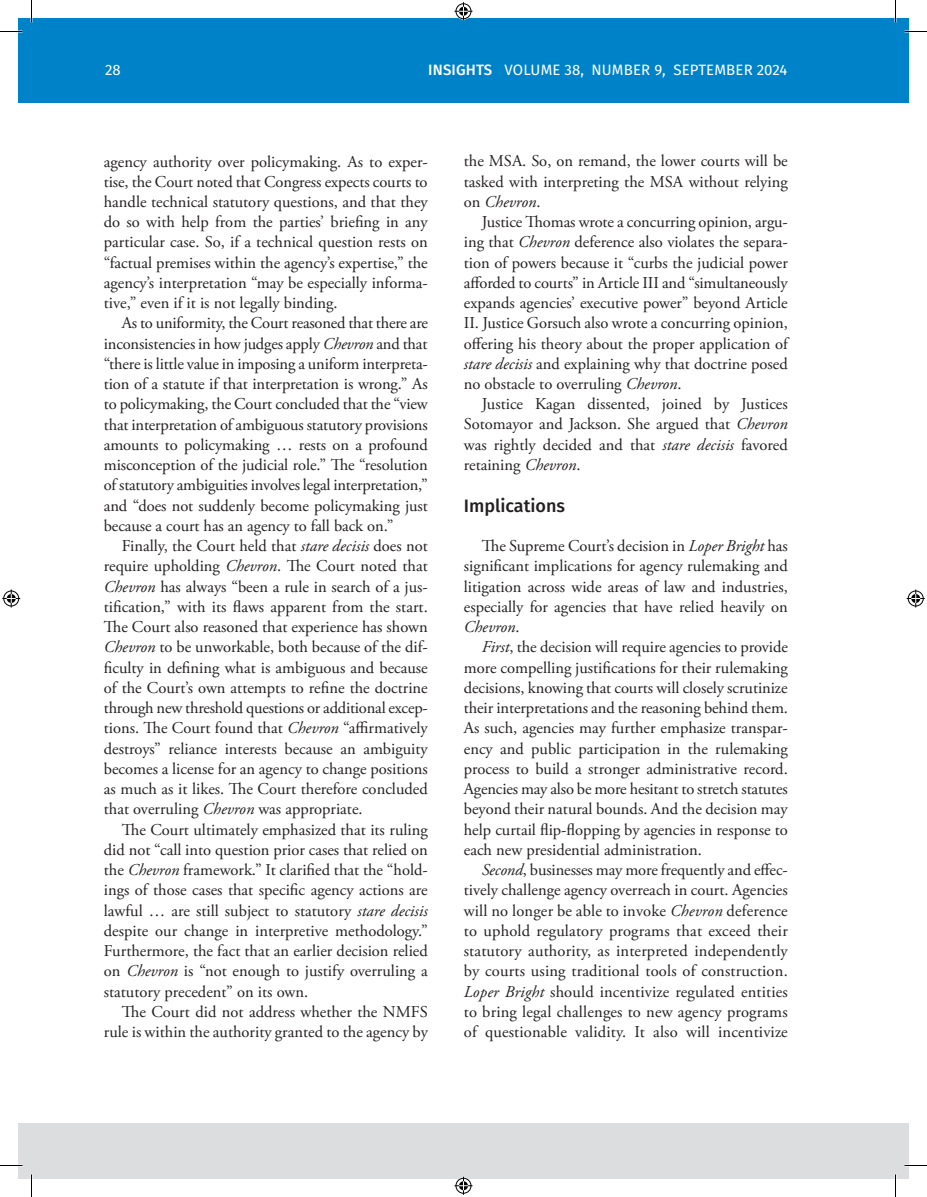
<style>
.page{position:relative;width:927px;height:1197px;background:#fff}
.page>*{position:absolute;margin:0;border:0;box-sizing:border-box;transform-origin:0 0}
.t1{font:500 18px "Fira Sans";color:#231f20}
.t2{font:16.5px/20.2px "Adobe Garamond Pro";color:#231f20;text-align:justify}
.t3{font:15px "Fira Sans";letter-spacing:.01em;color:#fff}
.s1{font-weight:500}
.s2{font-style:italic}
</style>
<div class="page">
<div style="left:18px;top:18px;width:878px;height:86px;background:#0082c8"></div>
<div style="left:878px;top:18px;width:31px;height:86px;background:#0082c8"></div>
<div style="left:18px;top:1124px;width:878px;height:55px;background:#dcdddf"></div>
<div style="left:878px;top:1124px;width:31px;height:55px;background:#dcdddf"></div>
<svg style="left:0;top:31px;width:22px;height:1px"></svg>
<svg style="left:904px;top:31px;width:23px;height:1px"></svg>
<svg style="left:0;top:1165px;width:22px;height:1px"></svg>
<svg style="left:904px;top:1165px;width:23px;height:1px"></svg>
<svg style="left:31px;top:0;width:1px;height:22px"></svg>
<svg style="left:31px;top:1174px;width:1px;height:23px"></svg>
<svg style="left:895px;top:0;width:1px;height:22px"></svg>
<svg style="left:895px;top:1174px;width:1px;height:23px"></svg>
<svg style="left:454px;top:2px;width:18px;height:18px"></svg>
<svg style="left:454px;top:1177px;width:18px;height:18px"></svg>
<svg style="left:2px;top:590px;width:18px;height:18px"></svg>
<svg style="left:907px;top:590px;width:18px;height:18px"></svg>
<p class="t3" style="left:105px;top:59px;width:17px">28</p>
<p class="t3" style="left:428px;top:59px;width:361px"><span class="s1">INSIGHTS</span> VOLUME 38, NUMBER 9, SEPTEMBER 2024</p>
<p class="t2" style="left:104px;top:152px;width:326px">agency authority over policymaking. As to exper&shy;tise, the Court noted that Congress expects courts to handle technical statutory questions, and that they do so with help from the parties’ briefing in any particular case. So, if a technical question rests on “factual premises within the agency’s expertise,” the agency’s interpretation “may be especially informa&shy;tive,” even if it is not legally binding.</p>
<p class="t2" style="left:104px;top:314px;width:326px;text-indent:18px">As to uniformity, the Court reasoned that there are inconsistencies in how judges apply <span class="s2">Chevron</span> and that “there is little value in imposing a uniform interpreta&shy;tion of a statute if that interpretation is wrong.” As to policymaking, the Court concluded that the “view that interpretation of ambiguous statutory provisions amounts to policymaking … rests on a profound misconception of the judicial role.” The “resolution of statutory ambiguities involves legal interpretation,” and “does not suddenly become policymaking just because a court has an agency to fall back on.”</p>
<p class="t2" style="left:104px;top:536px;width:326px;text-indent:18px">Finally, the Court held that <span class="s2">stare decisis</span> does not require upholding <span class="s2">Chevron</span>. The Court noted that <span class="s2">Chevron</span> has always “been a rule in search of a jus&shy;tification,” with its flaws apparent from the start.<br>The Court also reasoned that experience has shown <span class="s2">Chevron</span> to be unworkable, both because of the dif&shy;ficulty in defining what is ambiguous and because of the Court’s own attempts to refine the doctrine through new threshold questions or additional excep&shy;tions. The Court found that <span class="s2">Chevron</span> “affirmatively destroys” reliance interests because an ambiguity becomes a license for an agency to change positions as much as it likes. The Court therefore concluded that overruling <span class="s2">Chevron</span> was appropriate.</p>
<p class="t2" style="left:104px;top:820px;width:326px;text-indent:18px">The Court ultimately emphasized that its ruling did not “call into question prior cases that relied on the <span class="s2">Chevron</span> framework.” It clarified that the “hold&shy;ings of those cases that specific agency actions are lawful … are still subject to statutory <span class="s2">stare decisis </span>despite our change in interpretive methodology.” Furthermore, the fact that an earlier decision relied on <span class="s2">Chevron</span> is “not enough to justify overruling a statutory precedent” on its own.</p>
<p class="t2" style="left:104px;top:1002px;width:326px;text-align:right">The Court did not address whether the NMFS rule is within the authority granted to the agency by</p>
<p class="t2" style="left:464px;top:152px;width:326px">the MSA. So, on remand, the lower courts will be tasked with interpreting the MSA without relying on <span class="s2">Chevron</span>.</p>
<p class="t2" style="left:464px;top:212px;width:326px;text-indent:18px">Justice Thomas wrote a concurring opinion, argu&shy;ing that <span class="s2">Chevron</span> deference also violates the separa&shy;tion of powers because it “curbs the judicial power afforded to courts” in Article III and “simultaneously expands agencies’ executive power” beyond Article II. Justice Gorsuch also wrote a concurring opinion, offering his theory about the proper application of <span class="s2">stare decisis</span> and explaining why that doctrine posed no obstacle to overruling <span class="s2">Chevron</span>.</p>
<p class="t2" style="left:464px;top:394px;width:326px;text-indent:18px">Justice Kagan dissented, joined by Justices Sotomayor and Jackson. She argued that <span class="s2">Chevron </span>was rightly decided and that <span class="s2">stare decisis</span> favored retaining <span class="s2">Chevron</span>.</p>
<p class="t1" style="left:464px;top:491px;width:103px">Implications</p>
<p class="t2" style="left:464px;top:536px;width:326px;text-indent:18px">The Supreme Court’s decision in <span class="s2">Loper Bright</span> has significant implications for agency rulemaking and litigation across wide areas of law and industries, especially for agencies that have relied heavily on <span class="s2">Chevron</span>.</p>
<p class="t2" style="left:464px;top:638px;width:326px;text-indent:18px"><span class="s2">First</span>, the decision will require agencies to provide more compelling justifications for their rulemaking decisions, knowing that courts will closely scrutinize their interpretations and the reasoning behind them.<br>As such, agencies may further emphasize transpar&shy;ency and public participation in the rulemaking process to build a stronger administrative record.<br>Agencies may also be more hesitant to stretch statutes beyond their natural bounds. And the decision may help curtail flip-flopping by agencies in response to each new presidential administration.</p>
<p class="t2" style="left:464px;top:860px;width:326px;text-indent:18px"><span class="s2">Second</span>, businesses may more frequently and effec&shy;tively challenge agency overreach in court. Agencies will no longer be able to invoke <span class="s2">Chevron</span> deference to uphold regulatory programs that exceed their statutory authority, as interpreted independently by courts using traditional tools of construction.<br><span class="s2">Loper Bright</span> should incentivize regulated entities to bring legal challenges to new agency programs of questionable validity. It also will incentivize</p>
</div>
